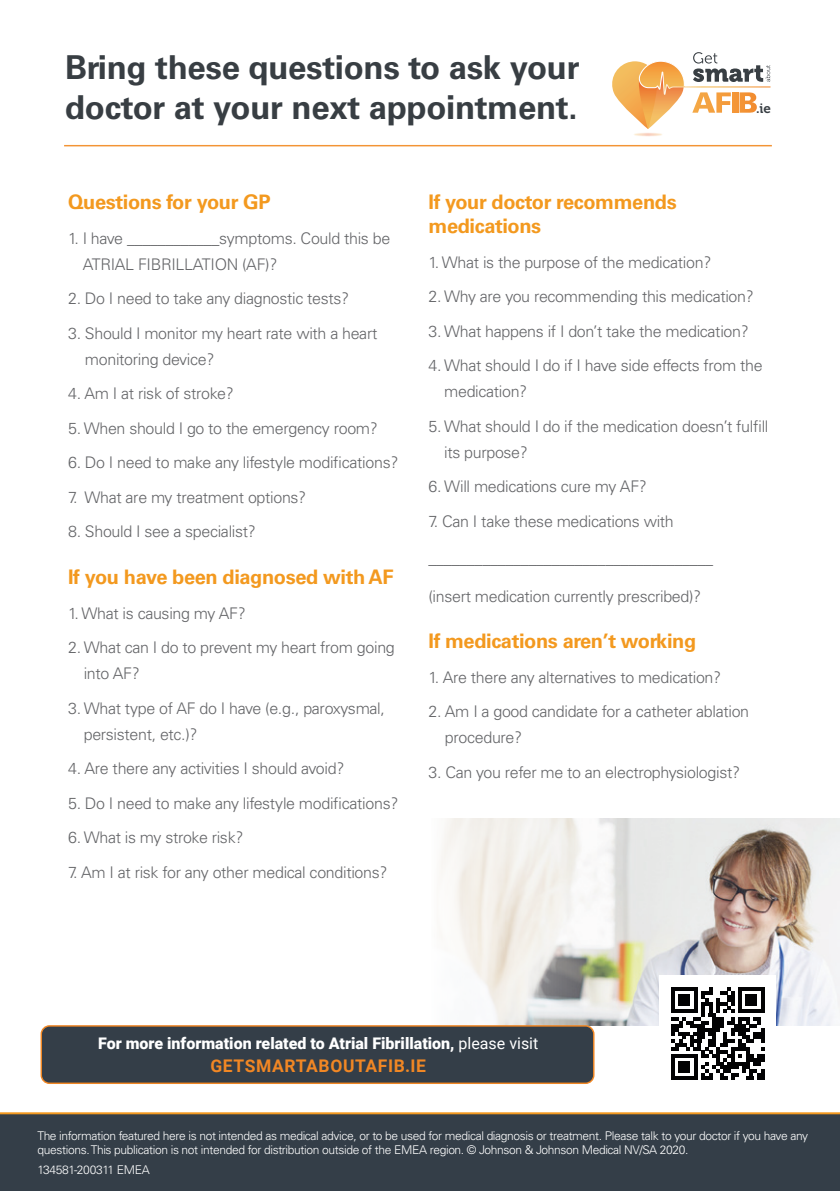
<style>
.page{position:relative;width:840px;height:1191px;background:#fff}
.page>*{position:absolute;margin:0;border:0;box-sizing:border-box;transform-origin:0 0}
.t1{font:700 33px/39.6px "Univers LT Std";letter-spacing:-.01em;color:#383e43}
.Head2{font:700 20px/24px "Univers LT Std";letter-spacing:-.02em;color:#f3991f}
.t2{font:700 17.4px "Roboto";letter-spacing:.035em;color:#f18724}
.Body{font:300 16px/26px "Univers LT Std";letter-spacing:-.02em;color:#646568}
.Body_bullet{font:300 16px "Univers LT Std";letter-spacing:-.02em;color:#646568}
.t3{font:900 16px "Roboto";color:#fff}
.t4{font:13.4px "Museo 700";color:#383e43}
.disclaimer{font:300 12px/14px "Univers LT Std";letter-spacing:-.03em;color:#fff}
.s1{font-weight:400}
</style>
<div class="page">
<img style="left:441px;top:818px;width:398px;height:207px">
<div style="left:0;top:1112px;width:839px;height:79px;background:#343e48"></div>
<hr style="left:64px;top:145px;width:707px;height:1px;background:#f39435">
<img style="left:634px;top:133px;width:28px;height:4px">
<svg style="left:612px;top:52px;width:158px;height:77px"></svg>
<div style="left:659px;top:975px;width:116px;height:116px;background:#fff"></div>
<svg style="left:671px;top:987px;width:93px;height:93px"></svg>
<hr style="left:671px;top:1076px;width:26px;height:4px;background:#020203">
<div style="left:678px;top:1061px;width:11px;height:11px;background:#020203"></div>
<div style="left:41px;top:1026px;width:552px;height:57px;background:#343e48;border-radius:8px"></div>
<div style="left:41px;top:1025px;width:553px;height:59px;border:1px solid #f18724;border-radius:8px"></div>
<p class="t1" style="left:65px;top:48px;width:515px">Bring these questions to ask your doctor at your next appointment.</p>
<p class="t4" style="left:755px;top:101px;width:17px">.ie</p>
<p class="Head2" style="left:68px;top:190px;width:204px">Questions for your GP</p>
<p class="Body" style="left:83px;top:225px;width:309px;text-indent:-15px">1. I have ____________symptoms. Could this be<br>ATRIAL FIBRILLATION (AF)?</p>
<p class="Body" style="left:68px;top:286px;width:282px">2. Do I need to take any diagnostic tests?</p>
<p class="Body" style="left:85px;top:320px;width:294px;text-indent:-17px">3. Should I monitor my heart rate with a heart monitoring device?</p>
<p class="Body" style="left:68px;top:381px;width:167px">4. Am I at risk of stroke?</p>
<p class="Body" style="left:68px;top:415px;width:311px">5. When should I go to the emergency room?</p>
<p class="Body" style="left:68px;top:450px;width:331px">6. Do I need to make any lifestyle modifications?</p>
<p class="Body" style="left:68px;top:484px;width:239px">7. What are my treatment options?</p>
<p class="Body" style="left:68px;top:519px;width:189px">8. Should I see a specialist?</p>
<p class="Head2" style="left:68px;top:565px;width:327px">If you have been diagnosed with AF</p>
<p class="Body" style="left:68px;top:600px;width:179px">1. What is causing my AF?</p>
<p class="Body" style="left:84px;top:634px;width:312px;text-indent:-16px">2. What can I do to prevent my heart from going into AF?</p>
<p class="Body" style="left:84px;top:695px;width:302px;text-indent:-16px">3. What type of AF do I have (e.g., paroxysmal, persistent, etc.)?</p>
<p class="Body" style="left:68px;top:755px;width:277px">4. Are there any activities I should avoid?</p>
<p class="Body" style="left:68px;top:790px;width:331px">5. Do I need to make any lifestyle modifications?</p>
<p class="Body" style="left:68px;top:824px;width:177px">6. What is my stroke risk?</p>
<p class="Body" style="left:68px;top:859px;width:320px">7. Am I at risk for any other medical conditions?</p>
<p class="Head2" style="left:428px;top:190px;width:249px">If your doctor recommends medications</p>
<p class="Body" style="left:428px;top:249px;width:284px">1. What is the purpose of the medication?</p>
<p class="Body" style="left:428px;top:284px;width:326px">2. Why are you recommending this medication?</p>
<p class="Body" style="left:428px;top:318px;width:321px">3. What happens if I don’t take the medication?</p>
<p class="Body" style="left:444px;top:353px;width:320px;text-indent:-16px">4. What should I do if I have side effects from the medication?</p>
<p class="Body" style="left:444px;top:413px;width:325px;text-indent:-16px">5. What should I do if the medication doesn’t fulfill its purpose?</p>
<p class="Body" style="left:428px;top:474px;width:220px">6. Will medications cure my AF?</p>
<p class="Body" style="left:428px;top:508px;width:247px">7. Can I take these medications with</p>
<p class="Body_bullet" style="left:428px;top:549px;width:286px">_____________________________________</p>
<p class="Body_bullet" style="left:428px;top:586px;width:274px">(insert medication currently prescribed)?</p>
<p class="Head2" style="left:428px;top:629px;width:269px">If medications aren’t working</p>
<p class="Body" style="left:428px;top:664px;width:294px">1. Are there any alternatives to medication?</p>
<p class="Body" style="left:444px;top:698px;width:305px;text-indent:-16px">2. Am I a good candidate for a catheter ablation procedure?</p>
<p class="Body" style="left:428px;top:759px;width:313px">3. Can you refer me to an electrophysiologist?</p>
<p class="t3" style="left:98px;top:1032px;width:441px">For more information related to Atrial Fibrillation, <span class="s1">please visit</span></p>
<p class="t2" style="left:210px;top:1053px;width:217px">GETSMARTABOUTAFIB.IE</p>
<p class="disclaimer" style="left:38px;top:1129px;width:771px">The information featured here is not intended as medical advice, or to be used for medical diagnosis or treatment. Please talk to your doctor if you have any questions. This publication is not intended for distribution outside of the EMEA region. © Johnson &amp; Johnson Medical NV/SA 2020.</p>
<p class="disclaimer" style="left:38px;top:1162px;width:113px">134581-200311 EMEA</p>
</div>
